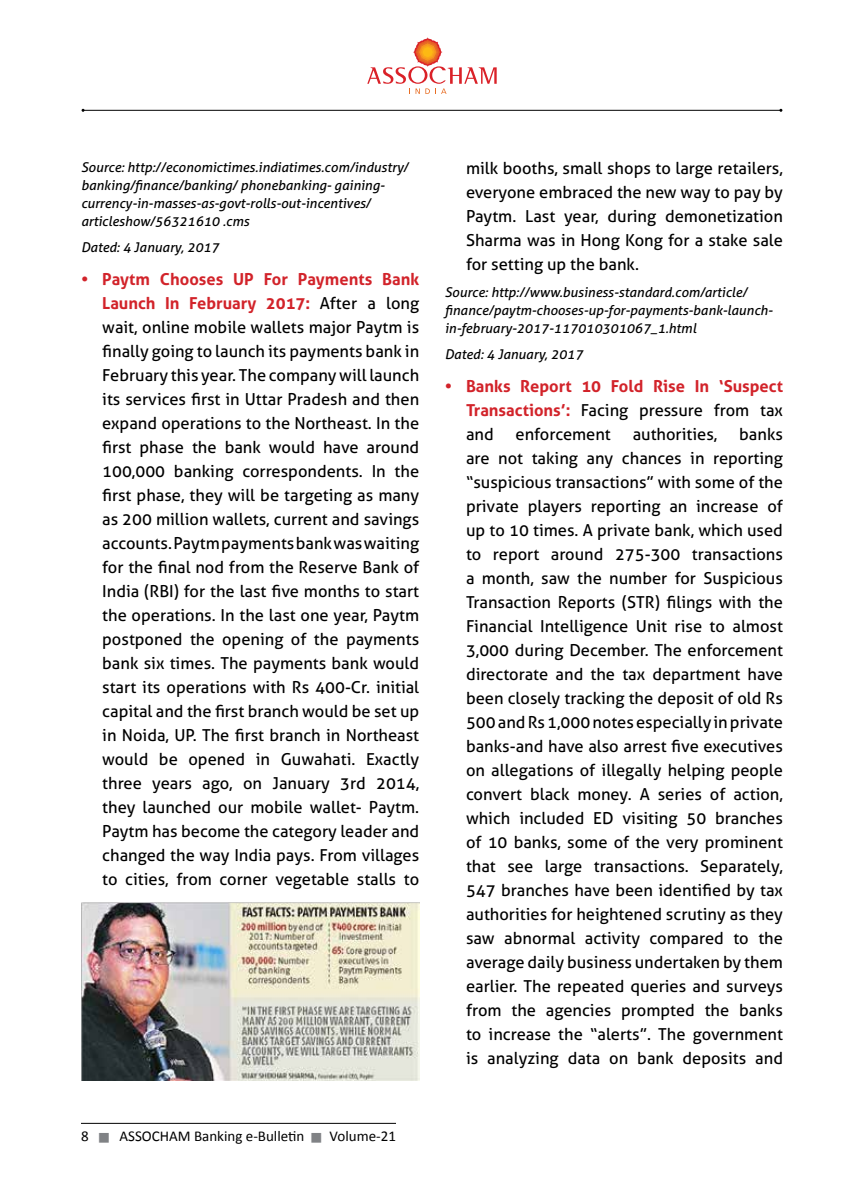
<style>
.page{position:relative;width:864px;height:1188px;background:#fff}
.page>*{position:absolute;margin:0;border:0;box-sizing:border-box;transform-origin:0 0}
.t1{font:16.5px/24px "Aller";color:#000;text-align:justify}
.t2{font:700 16.5px/24px "Aller";color:#d2232a;text-align:justify}
.t3{font:15px "Calibri";color:#000}
.t4{font:italic 13.5px/18px "Aller";color:#000}
.s1{font-weight:700;color:#d2232a}
.s2{font-weight:400;color:#000}
.s3{color:#808285}
</style>
<div class="page">
<hr style="left:81px;top:1123px;width:315px;height:1px;background:#000">
<svg style="left:367px;top:38px;width:130px;height:56px"></svg>
<hr style="left:83px;top:110px;width:698px;height:1px;background:#000">
<img style="left:82px;top:902px;width:337px;height:179px">
<p class="t4" style="left:81px;top:158px;width:329px">Source: http://economictimes.indiatimes.com/industry/ banking/finance/banking/ phonebanking- gaining&shy;currency-in-masses-as-govt-rolls-out-incentives/ articleshow/56321610 .cms</p>
<p class="t4" style="left:81px;top:239px;width:140px">Dated: 4 January, 2017</p>
<p class="t1" style="left:102px;top:267px;width:319px;text-indent:-21px"><span class="s1">• Paytm Chooses UP For Payments Bank Launch In February 2017:</span> After a long wait, online mobile wallets major Paytm is finally going to launch its payments bank in February this year. The company will launch its services first in Uttar Pradesh and then expand operations to the Northeast. In the first phase the bank would have around 100,000 banking correspondents. In the first phase, they will be targeting as many as 200 million wallets, current and savings accounts. Paytm payments bank was waiting for the final nod from the Reserve Bank of India (RBI) for the last five months to start the operations. In the last one year, Paytm postponed the opening of the payments bank six times. The payments bank would start its operations with Rs 400-Cr. initial capital and the first branch would be set up in Noida, UP. The first branch in Northeast would be opened in Guwahati. Exactly three years ago, on January 3rd 2014, they launched our mobile wallet- Paytm.<br>Paytm has become the category leader and changed the way India pays. From villages to cities, from corner vegetable stalls to</p>
<p class="t1" style="left:466px;top:156px;width:318px">milk booths, small shops to large retailers, everyone embraced the new way to pay by Paytm. Last year, during demonetization Sharma was in Hong Kong for a stake sale for setting up the bank.</p>
<p class="t4" style="left:445px;top:283px;width:330px">Source: http://www.business-standard.com/article/ finance/paytm-chooses-up-for-payments-bank-launch&shy;in-february-2017-117010301067_1.html</p>
<p class="t4" style="left:445px;top:345px;width:140px">Dated: 4 January, 2017</p>
<p class="t2" style="left:466px;top:374px;width:318px;text-indent:-21px">• Banks Report 10 Fold Rise In ‘Suspect Transactions’: <span class="s2">Facing pressure from tax and</span></p>
<p class="t1" style="left:516px;top:422px;width:97px">enforcement</p>
<p class="t1" style="left:633px;top:422px;width:86px">authorities,</p>
<p class="t1" style="left:466px;top:422px;width:319px;text-indent:273px">banks are not taking any chances in reporting “suspicious transactions” with some of the private players reporting an increase of up to 10 times. A private bank, which used to report around 275-300 transactions a month, saw the number for Suspicious Transaction Reports (STR) filings with the Financial Intelligence Unit rise to almost 3,000 during December. The enforcement directorate and the tax department have been closely tracking the deposit of old Rs 500 and Rs 1,000 notes especially in private banks-and have also arrest five executives on allegations of illegally helping people convert black money. A series of action, which included ED visiting 50 branches of 10 banks, some of the very prominent that see large transactions. Separately, 547 branches have been identified by tax authorities for heightened scrutiny as they saw abnormal activity compared to the average daily business undertaken by them earlier. The repeated queries and surveys from the agencies prompted the banks to increase the “alerts”. The government is analyzing data on bank deposits and</p>
<p class="t3" style="left:81px;top:1126px;width:317px">8 <span class="s3">■</span> ASSOCHAM Banking e-Bulletin <span class="s3">■</span> Volume-21</p>
</div>
